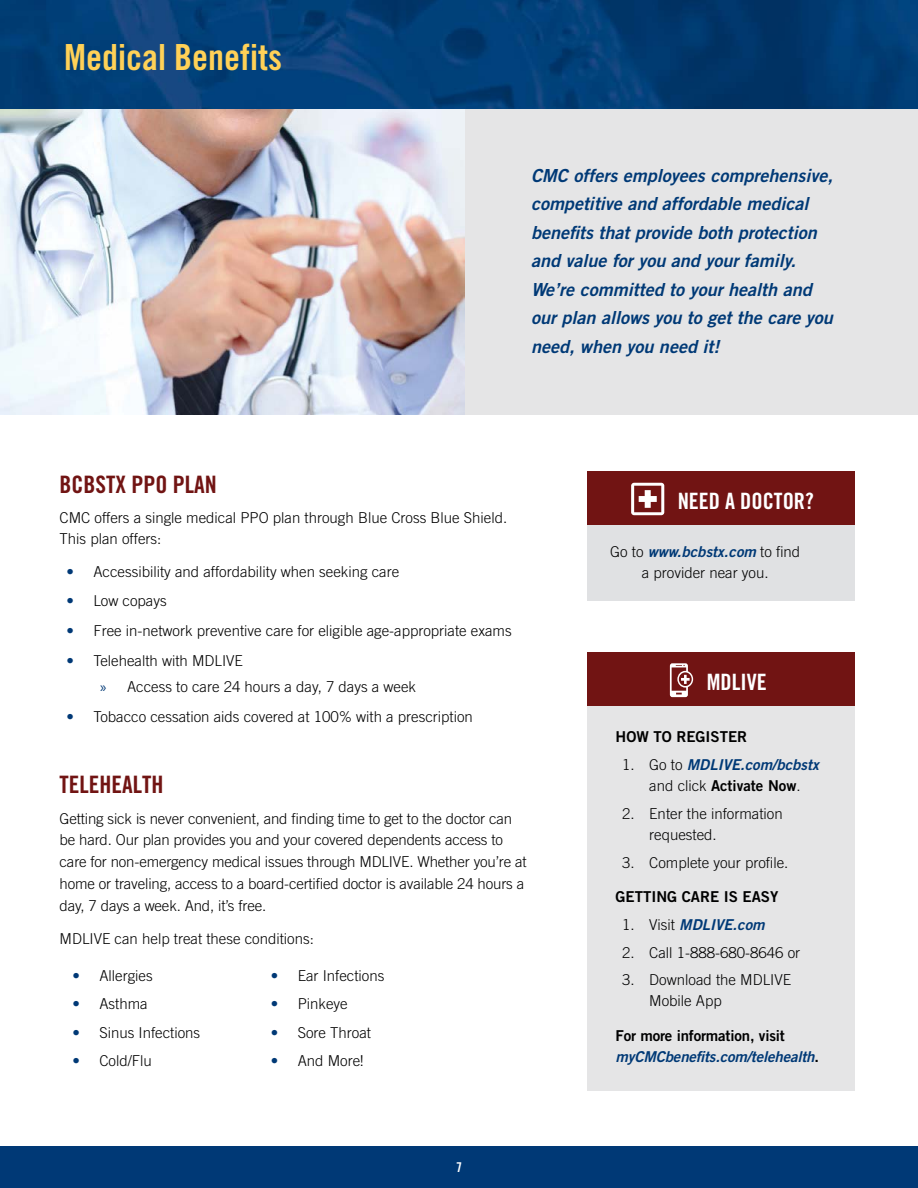
<style>
.page{position:relative;width:918px;height:1188px;background:#fff}
.page>*{position:absolute;margin:0;border:0;box-sizing:border-box;transform-origin:0 0}
.t1{font:36px "Trade Gothic Bold Cond Twenty";color:#ffd157}
.t2{font:24px "Trade Gothic Bold Cond Twenty";color:#711413}
.t3{font:22.5px "Trade Gothic Bold Cond Twenty";color:#fff}
.t4{font:18px/28.5px "Trade Gothic LT Std Bd 2 Obl";color:#003976}
.t5{font:300 15px/21.8px "Trade Gothic LT Std";color:#000}
.t6{font:15px "Trade Gothic LT Std Bd 2 Obl";color:#003976}
.t7{font:15px "Trade Gothic LT Std Bd 2";color:#000}
.t8{font:13.5px "Trade Gothic Bold Cond Twenty";color:#fff}
.s1{color:#003976}
.s2{font-family:"Myriad Pro";font-weight:400;color:#003976}
.s3{font-family:"Trade Gothic LT Std";font-weight:300;color:#000}
.s4{font-family:"Trade Gothic LT Std";font-weight:300}
.s5{font-family:"Trade Gothic LT Std Bd 2";color:#000}
</style>
<div class="page">
<div style="left:0;top:1146px;width:918px;height:42px;background:#003976"></div>
<div style="left:587px;top:699px;width:267px;height:392px;background:#e5e5e6"></div>
<div style="left:587px;top:652px;width:267px;height:54px;background:#711413"></div>
<div style="left:464px;top:108px;width:454px;height:307px;background:#e5e5e6"></div>
<img style="left:0;top:108px;width:464px;height:307px">
<img style="left:0;top:0;width:918px;height:108px">
<div style="left:587px;top:520px;width:267px;height:81px;background:#e0e1e3"></div>
<div style="left:587px;top:471px;width:267px;height:54px;background:#711413"></div>
<svg style="left:631px;top:483px;width:33px;height:32px"></svg>
<svg style="left:670px;top:663px;width:23px;height:34px"></svg>
<h1 class="t1" style="left:64px;top:35px;width:219px">Medical Benefits</h1>
<p class="t4" style="left:531px;top:161px;width:303px">CMC offers employees comprehensive, competitive and affordable medical benefits that provide both protection and value for you and your family.<br>We’re committed to your health and our plan allows you to get the care you need, when you need it!</p>
<h2 class="t2" style="left:60px;top:470px;width:159px">BCBSTX PPO PLAN</h2>
<p class="t5" style="left:60px;top:507px;width:449px;line-height:21px">CMC offers a single medical PPO plan through Blue Cross Blue Shield.<br>This plan offers:</p>
<p class="t5" style="left:66px;top:560px;width:334px"><span class="s1">•</span> Accessibility and affordability when seeking care</p>
<p class="t5" style="left:66px;top:590px;width:102px"><span class="s1">•</span> Low copays</p>
<p class="t5" style="left:66px;top:620px;width:447px"><span class="s1">•</span> Free in-network preventive care for eligible age-appropriate exams</p>
<p class="t5" style="left:100px;top:647px;width:317px;line-height:26.4px;text-indent:-34px"><span class="s1">•</span> Telehealth with MDLIVE<br><span class="s2">»</span> Access to care 24 hours a day, 7 days a week</p>
<p class="t5" style="left:66px;top:705px;width:408px"><span class="s1">•</span> Tobacco cessation aids covered at 100% with a prescription</p>
<h3 class="t3" style="left:678px;top:487px;width:138px">NEED A DOCTOR?</h3>
<p class="t6" style="left:610px;top:542px;width:192px"><span class="s3">Go to</span> www.bcbstx.com <span class="s3">to find</span></p>
<p class="t5" style="left:642px;top:562px;width:128px">a provider near you.</p>
<h3 class="t3" style="left:707px;top:668px;width:61px">MDLIVE</h3>
<h2 class="t2" style="left:60px;top:770px;width:105px">TELEHEALTH</h2>
<p class="t5" style="left:60px;top:807px;width:469px">Getting sick is never convenient, and finding time to get to the doctor can be hard. Our plan provides you and your covered dependents access to care for non-emergency medical issues through MDLIVE. Whether you’re at home or traveling, access to a board-certified doctor is available 24 hours a day, 7 days a week. And, it’s free.</p>
<p class="t5" style="left:60px;top:928px;width:256px">MDLIVE can help treat these conditions:</p>
<p class="t5" style="left:72px;top:964px;width:82px"><span class="s1">•</span> Allergies</p>
<p class="t5" style="left:72px;top:993px;width:77px"><span class="s1">•</span> Asthma</p>
<p class="t5" style="left:72px;top:1021px;width:129px"><span class="s1">•</span> Sinus Infections</p>
<p class="t5" style="left:72px;top:1050px;width:81px"><span class="s1">•</span> Cold/Flu</p>
<p class="t5" style="left:271px;top:964px;width:115px"><span class="s1">•</span> Ear Infections</p>
<p class="t5" style="left:271px;top:993px;width:78px"><span class="s1">•</span> Pinkeye</p>
<p class="t5" style="left:271px;top:1021px;width:102px"><span class="s1">•</span> Sore Throat</p>
<p class="t5" style="left:271px;top:1050px;width:94px"><span class="s1">•</span> And More!</p>
<p class="t8" style="left:456px;top:1159px;width:7px">7</p>
<p class="t7" style="left:616px;top:728px;width:133px">HOW TO REGISTER</p>
<p class="t6" style="left:622px;top:756px;width:198px"><span class="s3">1. Go to</span> MDLIVE.com/bcbstx</p>
<p class="t7" style="left:649px;top:777px;width:153px"><span class="s4">and click</span> Activate Now<span class="s4">.</span></p>
<p class="t5" style="left:649px;top:803px;width:135px;line-height:21px;text-indent:-27px">2. Enter the information requested.</p>
<p class="t5" style="left:622px;top:851px;width:168px">3. Complete your profile.</p>
<p class="t7" style="left:616px;top:888px;width:164px">GETTING CARE IS EASY</p>
<p class="t6" style="left:622px;top:915px;width:144px"><span class="s3">1. Visit</span> MDLIVE.com</p>
<p class="t5" style="left:622px;top:941px;width:179px">2. Call 1-888-680-8646 or</p>
<p class="t5" style="left:649px;top:969px;width:143px;line-height:21px;text-indent:-27px">3. Download the MDLIVE<br>Mobile App</p>
<p class="t7" style="left:616px;top:1026px;width:171px">For more information, visit</p>
<p class="t6" style="left:616px;top:1047px;width:205px">myCMCbenefits.com/telehealth<span class="s5">.</span></p>
</div>
